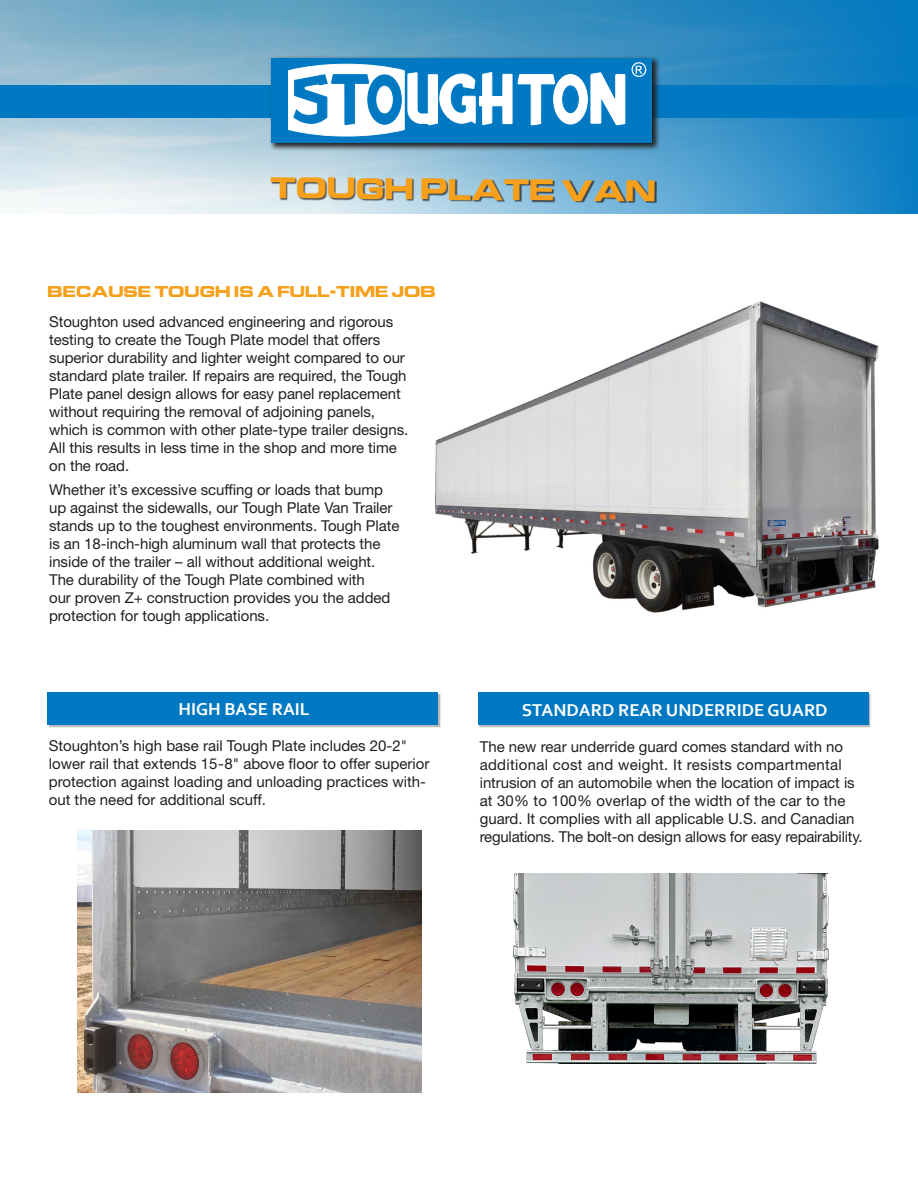
<style>
.page{position:relative;width:918px;height:1188px;background:#fff}
.page>*{position:absolute;margin:0;border:0;box-sizing:border-box;transform-origin:0 0}
.t1{font:700 25.5px "Euro Technic Ext";color:#f6a01b}
.t2{font:700 18px "Corbel";color:#fff}
.Paragraph{font:15px/18px "Helvetica Neue LT Std";letter-spacing:-.005em;color:#231f20}
.t3{font:700 13.5px "Euro Technic Ext";color:#f6a01b}
</style>
<div class="page">
<img style="left:435px;top:301px;width:444px;height:312px">
<div style="left:479px;top:694px;width:392px;height:33px;background:#231f20;opacity:.31"></div>
<div style="left:478px;top:693px;width:390px;height:32px;background:#0079c2"></div>
<img style="left:77px;top:831px;width:345px;height:261px">
<div style="left:49px;top:694px;width:391px;height:33px;background:#bab9b9"></div>
<div style="left:48px;top:693px;width:390px;height:32px;background:#0079c2"></div>
<img style="left:513px;top:874px;width:316px;height:190px">
<img style="left:0;top:0;width:321px;height:213px">
<svg style="left:321px;top:0;width:597px;height:214px;background:#3f96c8"></svg>
<div style="left:0;top:85px;width:918px;height:32px;background:#0079c2"></div>
<svg style="left:269px;top:55px;width:392px;height:96px;background:#51778e"></svg>
<div style="left:271px;top:58px;width:381px;height:85px;background:#0079c2"></div>
<svg style="left:288px;top:64px;width:337px;height:72px"></svg>
<svg style="left:632px;top:62px;width:14px;height:15px"></svg>
<div style="left:377px;top:86px;width:15px;height:27px;background:#fff;border-radius:50%"></div>
<div style="left:377px;top:86px;width:16px;height:27px;border:1px solid #fff;border-radius:50%"></div>
<div style="left:271px;top:178px;width:386px;height:26px;background:#231f20;opacity:.73"></div>
<p class="t1" style="left:270px;top:171px;width:388px">TOUGH PLATE VAN</p>
<p class="t3" style="left:48px;top:282px;width:390px">BECAUSE TOUGH IS A FULL-TIME JOB</p>
<p class="Paragraph" style="left:49px;top:312px;width:361px">Stoughton used advanced engineering and rigorous testing to create the Tough Plate model that offers superior durability and lighter weight compared to our standard plate trailer. If repairs are required, the Tough Plate panel design allows for easy panel replacement without requiring the removal of adjoining panels, which is common with other plate-type trailer designs.<br>All this results in less time in the shop and more time on the road.</p>
<p class="Paragraph" style="left:49px;top:481px;width:352px">Whether it’s excessive scuffing or loads that bump up against the sidewalls, our Tough Plate Van Trailer stands up to the toughest environments. Tough Plate is an 18-inch-high aluminum wall that protects the inside of the trailer – all without additional weight.<br>The durability of the Tough Plate combined with<br>our proven Z+ construction provides you the added protection for tough applications.</p>
<p class="t2" style="left:178px;top:697px;width:133px">HIGH BASE RAIL</p>
<p class="Paragraph" style="left:49px;top:736px;width:382px">Stoughton’s high base rail Tough Plate includes 20-2" lower rail that extends 15-8" above floor to offer superior protection against loading and unloading practices with&shy;out the need for additional scuff.</p>
<p class="t2" style="left:522px;top:699px;width:307px">STANDARD REAR UNDERRIDE GUARD</p>
<p class="Paragraph" style="left:480px;top:737px;width:365px">The new rear underride guard comes standard with no</p>
<p class="Paragraph" style="left:480px;top:755px;width:384px">additional cost and weight. It resists compartmental intrusion of an automobile when the location of impact is at 30% to 100% overlap of the width of the car to the guard. It complies with all applicable U.S. and Canadian regulations. The bolt-on design allows for easy repairability.</p>
</div>
